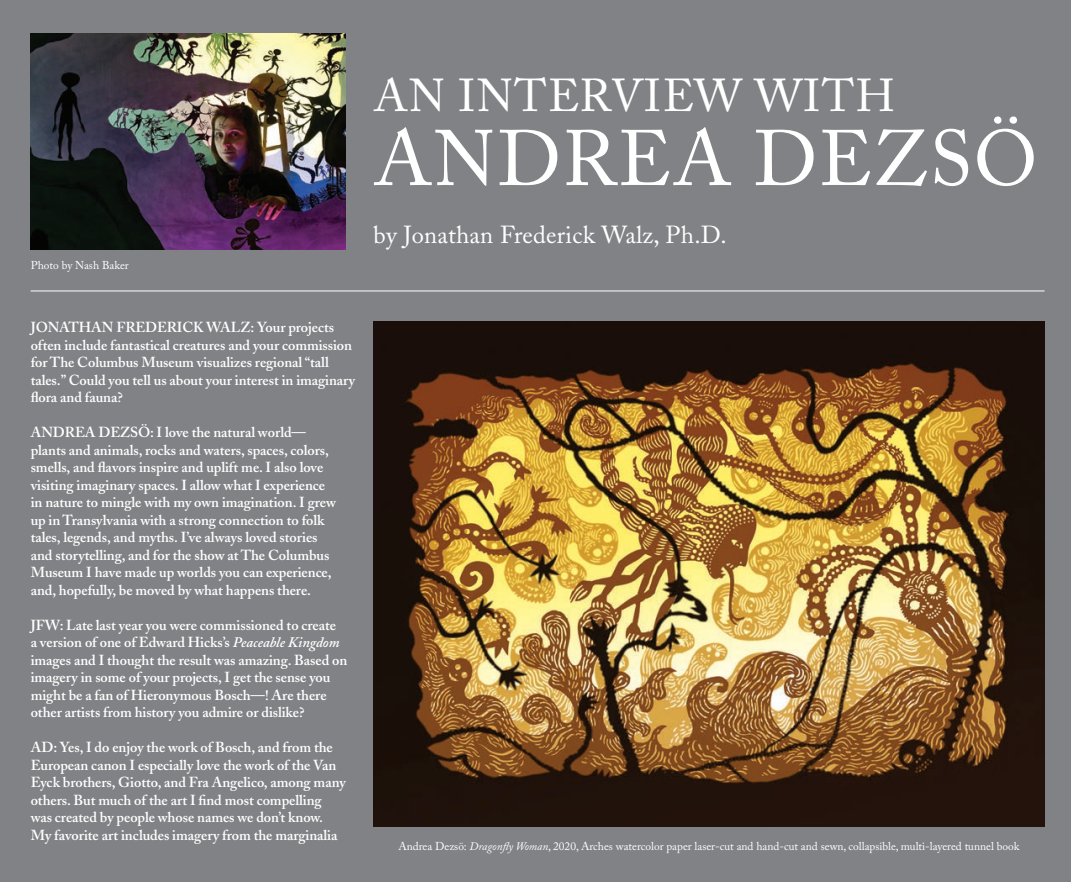
<style>
.page{position:relative;width:1071px;height:882px;background:#808285}
.page>*{position:absolute;margin:0;border:0;box-sizing:border-box;transform-origin:0 0}
.t1{font:77.88px "Adobe Caslon Pro";letter-spacing:.025em;color:#fff}
.t2{font:45.85px "Adobe Caslon Pro";letter-spacing:.025em;color:#fff}
.t3{font:24.5px "Adobe Caslon";letter-spacing:.01em;color:#fff}
.t4{font:600 14.35px/17.5px "Adobe Caslon";letter-spacing:-.005em;color:#fff}
.t5{font:11.38px "Adobe Caslon Pro";color:#fff}
.s1{font-style:italic}
</style>
<div class="page">
<img style="left:31px;top:33px;width:315px;height:217px">
<hr style="left:31px;top:291px;width:1014px;height:1px;background:#fff">
<img style="left:373px;top:321px;width:672px;height:506px">
<p class="t5" style="left:31px;top:258px;width:100px">Photo by Nash Baker</p>
<p class="t2" style="left:374px;top:69px;width:523px">AN INTERVIEW WITH</p>
<p class="t1" style="left:374px;top:113px;width:665px">ANDREA DEZSÖ</p>
<p class="t3" style="left:373px;top:220px;width:355px">by Jonathan Frederick Walz, Ph.D.</p>
<p class="t4" style="left:31px;top:319px;width:326px">JONATHAN FREDERICK WALZ: Your projects often include fantastical creatures and your commission for The Columbus Museum visualizes regional “tall tales.” Could you tell us about your interest in imaginary flora and fauna?</p>
<p class="t4" style="left:31px;top:424px;width:307px">ANDREA DEZSÖ: I love the natural world— plants and animals, rocks and waters, spaces, colors, smells, and flavors inspire and uplift me. I also love visiting imaginary spaces. I allow what I experience in nature to mingle with my own imagination. I grew up in Transylvania with a strong connection to folk tales, legends, and myths. I’ve always loved stories and storytelling, and for the show at The Columbus Museum I have made up worlds you can experience, and, hopefully, be moved by what happens there.</p>
<p class="t4" style="left:31px;top:616px;width:318px">JFW: Late last year you were commissioned to create<br>a version of one of Edward Hicks’s <span class="s1">Peaceable Kingdom </span>images and I thought the result was amazing. Based on imagery in some of your projects, I get the sense you might be a fan of Hieronymous Bosch—! Are there other artists from history you admire or dislike?</p>
<p class="t4" style="left:31px;top:739px;width:317px">AD: Yes, I do enjoy the work of Bosch, and from the European canon I especially love the work of the Van Eyck brothers, Giotto, and Fra Angelico, among many others. But much of the art I find most compelling was created by people whose names we don’t know.<br>My favorite art includes imagery from the marginalia</p>
<p class="t5" style="left:398px;top:839px;width:623px">Andrea Dezsö: <span class="s1">Dragonfly Woman</span>, 2020, Arches watercolor paper laser-cut and hand-cut and sewn, collapsible, multi-layered tunnel book</p>
</div>
